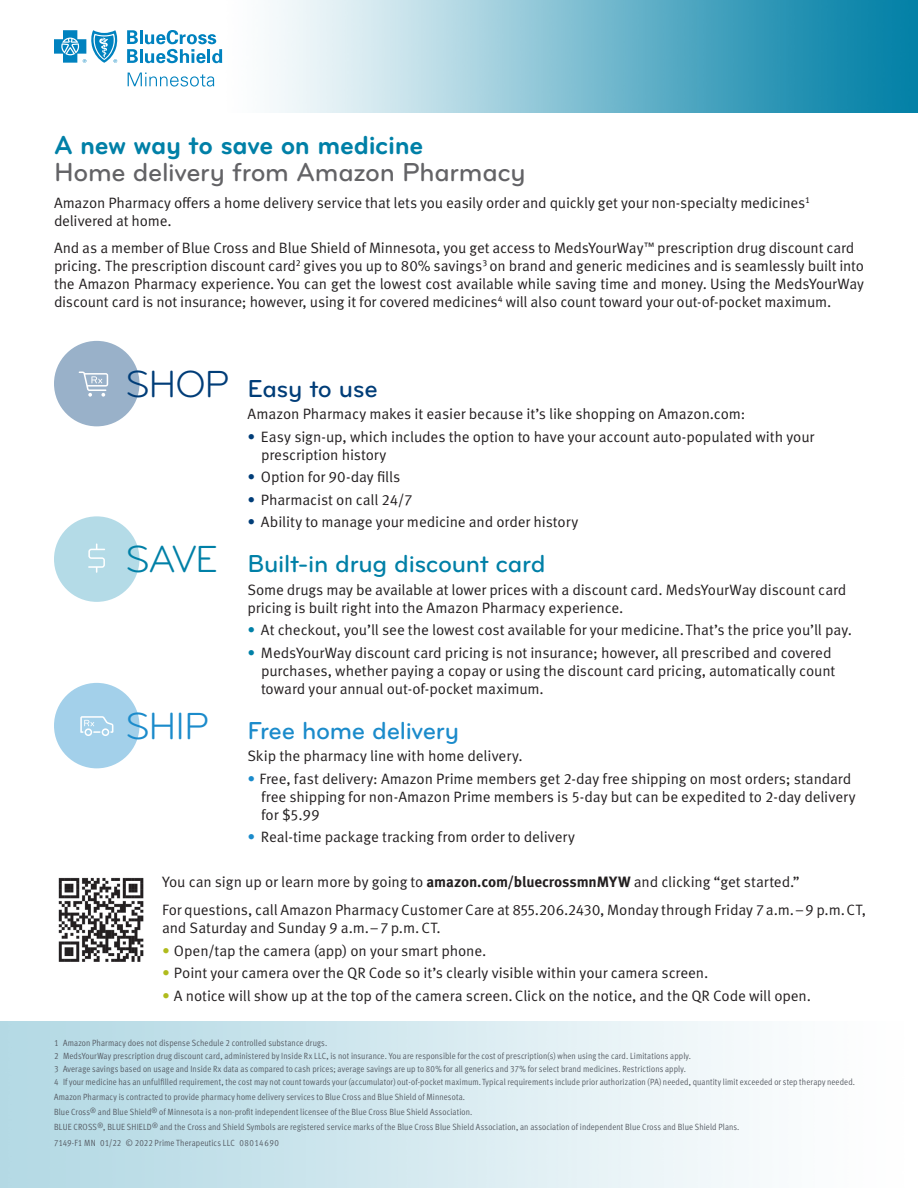
<style>
.page{position:relative;width:918px;height:1188px;background:#fff}
.page>*{position:absolute;margin:0;border:0;box-sizing:border-box;transform-origin:0 0}
.t1{font:39.15px "Bryant Pro";color:#1b8bcb}
.t2{font:39.15px "Bryant Pro";color:#0080a7}
.t3{font:39.15px "Bryant Pro";color:#003d78}
.Body{font:500 27px/27px "Bryant Pro";letter-spacing:-.01em;color:#636366}
.Body-2{font:500 25.5px "Bryant Pro";letter-spacing:-.015em;color:#0080a7}
.Body-3{font:500 25.5px "Bryant Pro";letter-spacing:-.01em;color:#1b8bcb}
.Body-4{font:500 25.5px "Bryant Pro";letter-spacing:-.015em;color:#003d78}
.Body-5{font:15px/18px "Meta OT Norm";letter-spacing:-.01em;color:#231f20}
.Body-6{font:9px "Meta OT Cond Norm";letter-spacing:.015em;color:#535860}
.s1{font-weight:700;color:#0080a7}
.s2{color:#003d78}
.s3{color:#0080a7}
.s4{color:#1b8bcb}
.s5{font-family:"Meta OT";font-weight:700}
.s6{color:#b0bb1d}
</style>
<div class="page">
<img style="left:272px;top:0;width:646px;height:112px">
<div style="left:54px;top:30px;width:230px;height:73px;background:#fff"></div>
<hr style="left:140px;top:30px;width:3px;height:14px;background:#0082bf">
<svg style="left:127px;top:30px;width:11px;height:33px"></svg>
<hr style="left:140px;top:49px;width:3px;height:14px;background:#0082bf">
<svg style="left:145px;top:30px;width:77px;height:33px"></svg>
<svg style="left:128px;top:73px;width:86px;height:14px"></svg>
<svg style="left:54px;top:30px;width:64px;height:33px"></svg>
<img style="left:58px;top:877px;width:86px;height:84px">
<div style="left:54px;top:683px;width:86px;height:85px;background:#a3d0ea;border-radius:50%"></div>
<svg style="left:80px;top:716px;width:33px;height:20px"></svg>
<div style="left:54px;top:516px;width:86px;height:86px;background:#b4dbe7;border-radius:50%"></div>
<svg style="left:88px;top:544px;width:17px;height:29px"></svg>
<div style="left:54px;top:341px;width:86px;height:85px;background:#99b1c9;border-radius:50%"></div>
<svg style="left:79px;top:372px;width:29px;height:25px"></svg>
<p class="Body" style="left:54px;top:131px;width:473px"><span class="s1">A new way to save on medicine<br></span>Home delivery from Amazon Pharmacy</p>
<p class="Body-5" style="left:54px;top:194px;width:757px">Amazon Pharmacy offers a home delivery service that lets you easily order and quickly get your non-specialty medicines<sup>1 </sup>delivered at home.</p>
<p class="Body-5" style="left:54px;top:239px;width:802px">And as a member of Blue Cross and Blue Shield of Minnesota, you get access to MedsYourWay<sup>™</sup> prescription drug discount card</p>
<p class="Body-5" style="left:54px;top:257px;width:812px">pricing. The prescription discount card<sup>2</sup> gives you up to 80% savings<sup>3</sup> on brand and generic medicines and is seamlessly built into</p>
<p class="Body-5" style="left:54px;top:275px;width:811px">the Amazon Pharmacy experience. You can get the lowest cost available while saving time and money. Using the MedsYourWay discount card is not insurance; however, using it for covered medicines<sup>4</sup> will also count toward your out‑of‑pocket maximum.</p>
<p class="t3" style="left:125px;top:361px;width:105px">SHOP</p>
<p class="Body-4" style="left:248px;top:373px;width:132px">Easy to use</p>
<p class="Body-5" style="left:248px;top:406px;width:499px">Amazon Pharmacy makes it easier because it’s like shopping on Amazon.com:</p>
<p class="Body-5" style="left:261px;top:428px;width:555px;text-indent:-14px"><span class="s2">•</span> Easy sign-up, which includes the option to have your account auto-populated with your prescription history</p>
<p class="Body-5" style="left:248px;top:469px;width:155px"><span class="s2">•</span> Option for 90-day fills</p>
<p class="Body-5" style="left:248px;top:491px;width:167px"><span class="s2">•</span> Pharmacist on call 24/7</p>
<p class="Body-5" style="left:248px;top:514px;width:332px"><span class="s2">•</span> Ability to manage your medicine and order history</p>
<p class="t2" style="left:125px;top:536px;width:94px">SAVE</p>
<p class="t1" style="left:125px;top:703px;width:85px">SHIP</p>
<p class="Body-2" style="left:248px;top:548px;width:300px">Built-in drug discount card</p>
<p class="Body-5" style="left:248px;top:581px;width:601px">Some drugs may be available at lower prices with a discount card. MedsYourWay discount card pricing is built right into the Amazon Pharmacy experience.</p>
<p class="Body-5" style="left:248px;top:622px;width:606px"><span class="s3">•</span> At checkout, you’ll see the lowest cost available for your medicine. That’s the price you’ll pay.</p>
<p class="Body-5" style="left:261px;top:644px;width:576px;text-indent:-14px"><span class="s3">•</span> MedsYourWay discount card pricing is not insurance; however, all prescribed and covered purchases, whether paying a copay or using the discount card pricing, automatically count toward your annual out-of-pocket maximum.</p>
<p class="Body-3" style="left:248px;top:715px;width:213px">Free home delivery</p>
<p class="Body-5" style="left:248px;top:748px;width:277px">Skip the pharmacy line with home delivery.</p>
<p class="Body-5" style="left:261px;top:770px;width:596px;text-indent:-14px"><span class="s4">•</span> Free, fast delivery: Amazon Prime members get 2-day free shipping on most orders; standard free shipping for non-Amazon Prime members is 5-day but can be expedited to 2-day delivery for $5.99</p>
<p class="Body-5" style="left:248px;top:829px;width:329px"><span class="s4">•</span> Real-time package tracking from order to delivery</p>
<p class="Body-5" style="left:162px;top:873px;width:639px">You can sign up or learn more by going to <span class="s5">amazon.com/bluecrossmnMYW</span> and clicking “get started.”</p>
<p class="Body-5" style="left:162px;top:902px;width:706px">For questions, call Amazon Pharmacy Customer Care at 855.206.2430, Monday through Friday 7 a.m.–9 p.m. CT, and Saturday and Sunday 9 a.m.–7 p.m. CT.</p>
<p class="Body-5" style="left:162px;top:942px;width:326px"><span class="s6">•</span> Open/tap the camera (app) on your smart phone.</p>
<p class="Body-5" style="left:162px;top:965px;width:548px"><span class="s6">•</span> Point your camera over the QR Code so it’s clearly visible within your camera screen.</p>
<p class="Body-5" style="left:162px;top:987px;width:651px"><span class="s6">•</span> A notice will show up at the top of the camera screen. Click on the notice, and the QR Code will open.</p>
<p class="Body-6" style="left:54px;top:1038px;width:275px">1 Amazon Pharmacy does not dispense Schedule 2 controlled substance drugs.</p>
<p class="Body-6" style="left:54px;top:1050px;width:639px">2 MedsYourWay prescription drug discount card, administered by Inside Rx LLC, is not insurance. You are responsible for the cost of prescription(s) when using the card. Limitations apply.</p>
<p class="Body-6" style="left:54px;top:1063px;width:634px">3 Average savings based on usage and Inside Rx data as compared to cash prices; average savings are up to 80% for all generics and 37% for select brand medicines. Restrictions apply.</p>
<p class="Body-6" style="left:54px;top:1076px;width:803px">4 If your medicine has an unfulfilled requirement, the cost may not count towards your (accumulator) out-of-pocket maximum. Typical requirements include prior authorization (PA) needed, quantity limit exceeded or step therapy needed.</p>
<p class="Body-6" style="left:54px;top:1091px;width:413px">Amazon Pharmacy is contracted to provide pharmacy home delivery services to Blue Cross and Blue Shield of Minnesota.</p>
<p class="Body-6" style="left:54px;top:1106px;width:420px">Blue Cross<sup>®</sup> and Blue Shield<sup>®</sup> of Minnesota is a non-profit independent licensee of the Blue Cross Blue Shield Association.</p>
<p class="Body-6" style="left:54px;top:1121px;width:687px">BLUE CROSS<sup>®</sup>, BLUE SHIELD<sup>®</sup> and the Cross and Shield Symbols are registered service marks of the Blue Cross Blue Shield Association, an association of independent Blue Cross and Blue Shield Plans.</p>
<p class="Body-6" style="left:54px;top:1137px;width:227px">7149-F1 MN 01/22 © 2022 Prime Therapeutics LLC 08014690</p>
</div>
